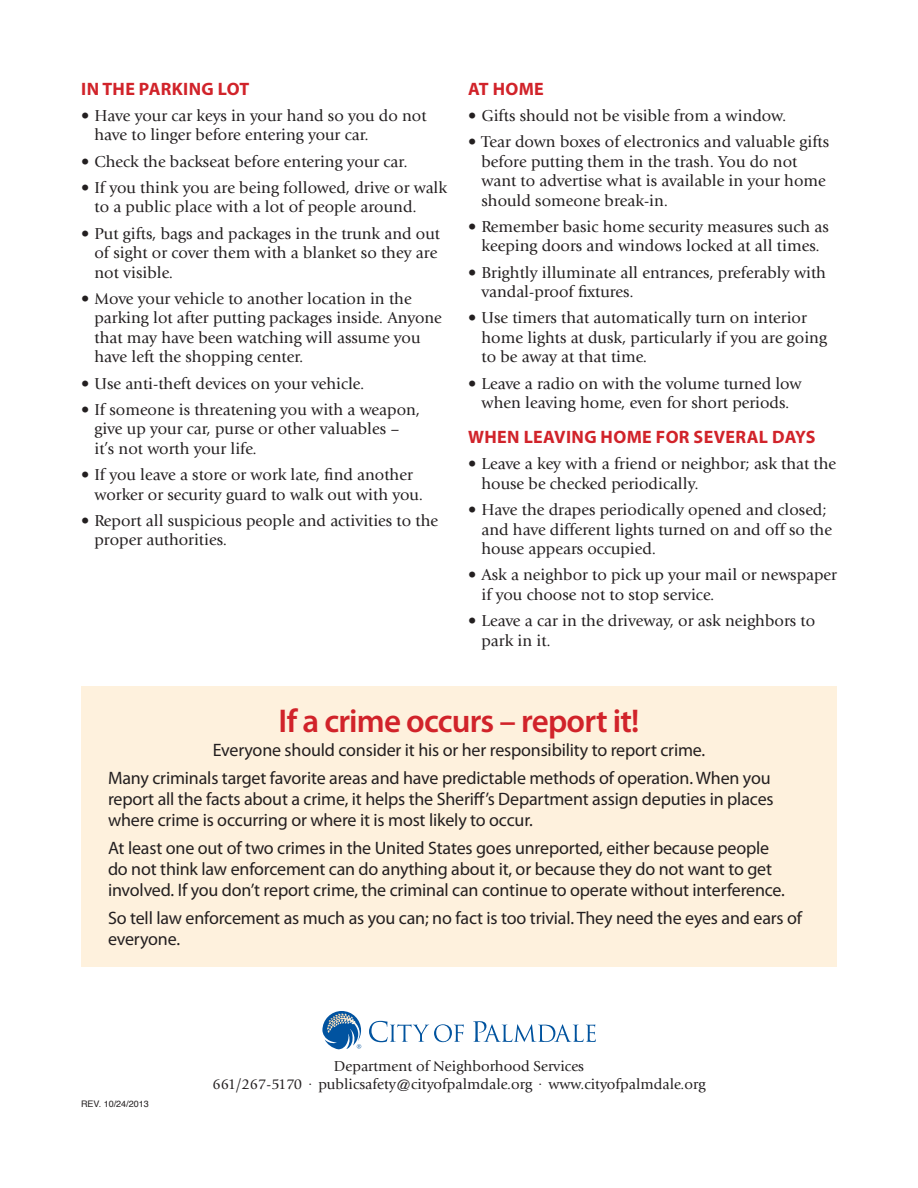
<style>
.page{position:relative;width:918px;height:1188px;background:#fff}
.page>*{position:absolute;margin:0;border:0;box-sizing:border-box;transform-origin:0 0}
.t1{font:600 33px "Myriad Pro";letter-spacing:-.025em;color:#d1232a}
.t2{font:18px/21px "Myriad Pro";letter-spacing:-.01em;color:#231f20}
.SUBHEAD{font:700 18px "Myriad Pro";letter-spacing:.02em;color:#d1232a}
.t3{font:16.5px/19.5px "Giovanni";color:#231f20}
.t4{font:15px "Giovanni";color:#231f20}
.t5{font:9px "Helvetica";color:#231f20}
</style>
<div class="page">
<div style="left:81px;top:686px;width:756px;height:281px;background:#fef1dd"></div>
<svg style="left:369px;top:1021px;width:95px;height:21px"></svg>
<svg style="left:473px;top:1021px;width:123px;height:21px"></svg>
<svg style="left:322px;top:1011px;width:39px;height:38px"></svg>
<p class="SUBHEAD" style="left:81px;top:77px;width:170px">IN THE PARKING LOT</p>
<p class="t3" style="left:94px;top:106px;width:334px;text-indent:-14px">• Have your car keys in your hand so you do not have to linger before entering your car.</p>
<p class="t3" style="left:81px;top:152px;width:328px">• Check the backseat before entering your car.</p>
<p class="t3" style="left:94px;top:178px;width:354px;text-indent:-14px">• If you think you are being followed, drive or walk to a public place with a lot of people around.</p>
<p class="t3" style="left:94px;top:224px;width:347px;text-indent:-14px">• Put gifts, bags and packages in the trunk and out of sight or cover them with a blanket so they are not visible.</p>
<p class="t3" style="left:94px;top:289px;width:349px;text-indent:-14px">• Move your vehicle to another location in the parking lot after putting packages inside. Anyone that may have been watching will assume you have left the shopping center.</p>
<p class="t3" style="left:81px;top:374px;width:285px">• Use anti-theft devices on your vehicle.</p>
<p class="t3" style="left:94px;top:400px;width:327px;text-indent:-14px">• If someone is threatening you with a weapon, give up your car, purse or other valuables – it’s not worth your life.</p>
<p class="t3" style="left:94px;top:465px;width:330px;text-indent:-14px">• If you leave a store or work late, find another worker or security guard to walk out with you.</p>
<p class="t3" style="left:94px;top:511px;width:345px;text-indent:-14px">• Report all suspicious people and activities to the proper authorities.</p>
<p class="SUBHEAD" style="left:468px;top:77px;width:77px">AT HOME</p>
<p class="t3" style="left:468px;top:106px;width:320px">• Gifts should not be visible from a window.</p>
<p class="t3" style="left:482px;top:132px;width:349px;text-indent:-14px">• Tear down boxes of electronics and valuable gifts before putting them in the trash. You do not want to advertise what is available in your home should someone break-in.</p>
<p class="t3" style="left:468px;top:217px;width:362px;text-align:center">• Remember basic home security measures such as keeping doors and windows locked at all times.</p>
<p class="t3" style="left:482px;top:263px;width:346px;text-indent:-14px">• Brightly illuminate all entrances, preferably with vandal-proof fixtures.</p>
<p class="t3" style="left:482px;top:308px;width:347px;text-indent:-14px">• Use timers that automatically turn on interior home lights at dusk, particularly if you are going to be away at that time.</p>
<p class="t3" style="left:468px;top:374px;width:335px;text-align:center">• Leave a radio on with the volume turned low when leaving home, even for short periods.</p>
<p class="SUBHEAD" style="left:468px;top:425px;width:349px">WHEN LEAVING HOME FOR SEVERAL DAYS</p>
<p class="t3" style="left:482px;top:454px;width:356px;text-indent:-14px">• Leave a key with a friend or neighbor; ask that the house be checked periodically.</p>
<p class="t3" style="left:482px;top:500px;width:352px;text-indent:-14px">• Have the drapes periodically opened and closed; and have different lights turned on and off so the house appears occupied.</p>
<p class="t3" style="left:482px;top:565px;width:357px;text-indent:-14px">• Ask a neighbor to pick up your mail or newspaper if you choose not to stop service.</p>
<p class="t3" style="left:482px;top:611px;width:335px;text-indent:-14px">• Leave a car in the driveway, or ask neighbors to park in it.</p>
<p class="t1" style="left:279px;top:700px;width:362px">If a crime occurs – report it!</p>
<p class="t2" style="left:213px;top:740px;width:494px">Everyone should consider it his or her responsibility to report crime.</p>
<p class="t2" style="left:108px;top:767px;width:667px">Many criminals target favorite areas and have predictable methods of operation. When you report all the facts about a crime, it helps the Sheriff’s Department assign deputies in places where crime is occurring or where it is most likely to occur.</p>
<p class="t2" style="left:108px;top:837px;width:678px">At least one out of two crimes in the United States goes unreported, either because people do not think law enforcement can do anything about it, or because they do not want to get involved. If you don’t report crime, the criminal can continue to operate without interference.</p>
<p class="t2" style="left:108px;top:907px;width:696px">So tell law enforcement as much as you can; no fact is too trivial. They need the eyes and ears of everyone.</p>
<p class="t5" style="left:81px;top:1097px;width:69px">REV. 10/24/2013</p>
<p class="t4" style="left:334px;top:1058px;width:252px">Department of Neighborhood Services</p>
<p class="t4" style="left:212px;top:1076px;width:495px">661/267-5170 · publicsafety@cityofpalmdale.org · www.cityofpalmdale.org</p>
</div>
